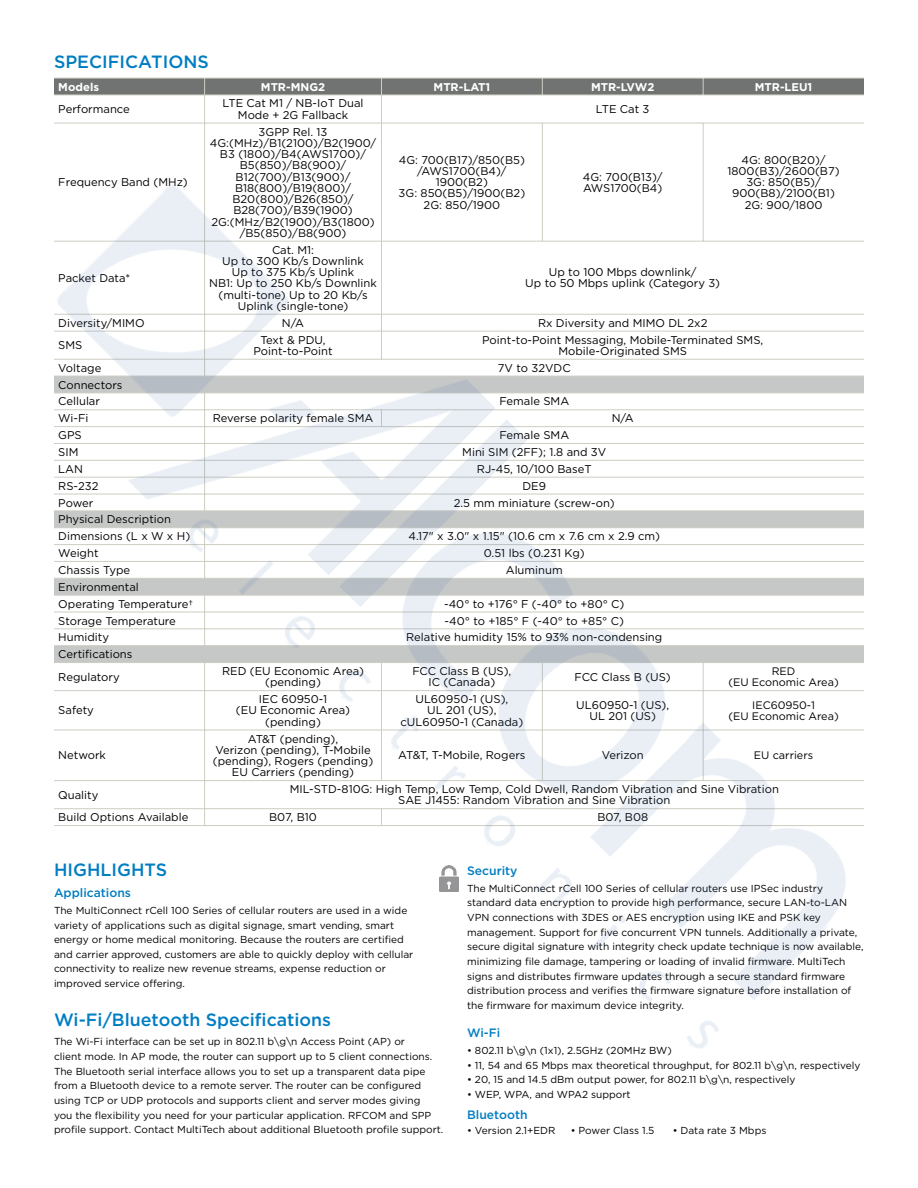
<style>
.page{position:relative;width:918px;height:1188px;background:#fff}
.page>*{position:absolute;margin:0;border:0;box-sizing:border-box;transform-origin:0 0}
.t1{font:500 17.7px "Gotham";color:#007dc2}
.t2{font:500 12.15px "Gotham";color:#007dc2}
.t3{font:11.25px/11.2px "Gotham";color:#000;text-align:center}
.t4{font:700 11.25px "Gotham";color:#fff}
.t5{font:10.8px/10.8px "Gotham";color:#000;text-align:center}
.t6{font:10.2px/14.7px "Gotham";color:#000}
</style>
<div class="page">
<div style="left:54px;top:78px;width:810px;height:17px;background:#707372"></div>
<hr style="left:204px;top:78px;width:1px;height:298px;background:#cdcdc3">
<hr style="left:381px;top:78px;width:1px;height:281px;background:#cdcdc3">
<svg style="left:542px;top:79px;width:1px;height:16px"></svg>
<svg style="left:703px;top:79px;width:1px;height:16px"></svg>
<hr style="left:542px;top:123px;width:1px;height:118px;background:#cdcdc3">
<hr style="left:703px;top:123px;width:1px;height:118px;background:#cdcdc3">
<hr style="left:54px;top:78px;width:810px;height:1px;background:#cdcdc3">
<hr style="left:54px;top:95px;width:810px;height:1px;background:#cdcdc3">
<hr style="left:54px;top:123px;width:810px;height:1px;background:#cdcdc3">
<img style="left:54px;top:135px;width:810px;height:913px">
<h1 class="t1" style="left:54px;top:54px;width:156px">SPECIFICATIONS</h1>
<p class="t4" style="left:58px;top:82px;width:42px">Models</p>
<p class="t4" style="left:261px;top:82px;width:66px">MTR-MNG2</p>
<p class="t4" style="left:434px;top:82px;width:58px">MTR-LAT1</p>
<p class="t4" style="left:591px;top:82px;width:65px">MTR-LVW2</p>
<p class="t4" style="left:755px;top:82px;width:59px">MTR-LEU1</p>
<p class="t3" style="left:58px;top:104px;width:73px">Performance</p>
<p class="t3" style="left:223px;top:98px;width:142px">LTE Cat M1 / NB-IoT Dual<br>Mode + 2G Fallback</p>
<p class="t3" style="left:596px;top:104px;width:55px">LTE Cat 3</p>
<p class="t3" style="left:58px;top:177px;width:131px">Frequency Band (MHz)</p>
<p class="t3" style="left:58px;top:273px;width:74px">Packet Data*</p>
<p class="t3" style="left:210px;top:127px;width:168px">3GPP Rel. 13<br>4G:(MHz)/B1(2100)/B2(1900/<br>B3 (1800)/B4(AWS1700)/<br>B5(850)/B8(900)/<br>B12(700)/B13(900)/<br>B18(800)/B19(800)/<br>B20(800)/B26(850)/<br>B28(700)/B39(1900)<br>2G:(MHz/B2(1900)/B3(1800) /B5(850)/B8(900)</p>
<p class="t3" style="left:209px;top:245px;width:169px">Cat. M1:<br>Up to 300 Kb/s Downlink<br>Up to 375 Kb/s Uplink<br>NB1: Up to 250 Kb/s Downlink (multi-tone) Up to 20 Kb/s<br>Uplink (single-tone)</p>
<p class="t3" style="left:399px;top:155px;width:128px">4G: 700(B17)/850(B5) /AWS1700(B4)/<br>1900(B2)<br>3G: 850(B5)/1900(B2)<br>2G: 850/1900</p>
<p class="t3" style="left:583px;top:172px;width:81px;text-align:left">4G: 700(B13)/<br>AWS1700(B4)</p>
<p class="t3" style="left:727px;top:155px;width:114px">4G: 800(B20)/<br>1800(B3)/2600(B7)<br>3G: 850(B5)/<br>900(B8)/2100(B1)<br>2G: 900/1800</p>
<p class="t3" style="left:525px;top:267px;width:196px">Up to 100 Mbps downlink/<br>Up to 50 Mbps uplink (Category 3)</p>
<p class="t3" style="left:58px;top:318px;width:88px">Diversity/MIMO</p>
<p class="t3" style="left:282px;top:318px;width:24px">N/A</p>
<p class="t3" style="left:538px;top:318px;width:171px">Rx Diversity and MIMO DL 2x2</p>
<p class="t3" style="left:58px;top:340px;width:26px">SMS</p>
<p class="t3" style="left:253px;top:335px;width:81px">Text &amp; PDU,<br>Point-to-Point</p>
<p class="t3" style="left:482px;top:335px;width:283px">Point-to-Point Messaging, Mobile-Terminated SMS,<br>Mobile-Originated SMS</p>
<p class="t3" style="left:58px;top:363px;width:45px">Voltage</p>
<p class="t3" style="left:498px;top:363px;width:74px">7V to 32VDC</p>
<p class="t3" style="left:58px;top:377px;width:66px;line-height:16.8px;text-align:left">Connectors<br>Cellular</p>
<p class="t3" style="left:499px;top:396px;width:71px">Female SMA</p>
<p class="t3" style="left:58px;top:413px;width:32px">Wi-Fi</p>
<p class="t3" style="left:213px;top:413px;width:162px">Reverse polarity female SMA</p>
<p class="t3" style="left:612px;top:413px;width:24px">N/A</p>
<p class="t3" style="left:58px;top:430px;width:25px">GPS</p>
<p class="t3" style="left:499px;top:430px;width:71px">Female SMA</p>
<p class="t3" style="left:58px;top:447px;width:22px">SIM</p>
<p class="t3" style="left:462px;top:447px;width:145px">Mini SIM (2FF); 1.8 and 3V</p>
<p class="t3" style="left:58px;top:464px;width:26px">LAN</p>
<p class="t3" style="left:477px;top:464px;width:116px">RJ-45, 10/100 BaseT</p>
<p class="t3" style="left:58px;top:481px;width:42px">RS-232</p>
<p class="t3" style="left:522px;top:481px;width:25px">DE9</p>
<p class="t3" style="left:58px;top:498px;width:37px">Power</p>
<p class="t3" style="left:454px;top:498px;width:163px">2.5 mm miniature (screw-on)</p>
<p class="t3" style="left:58px;top:512px;width:133px;line-height:16.8px;text-align:left">Physical Description<br>Dimensions (L x W x H)</p>
<p class="t3" style="left:408px;top:531px;width:253px">4.17" x 3.0" x 1.15" (10.6 cm x 7.6 cm x 2.9 cm)</p>
<p class="t3" style="left:58px;top:548px;width:42px">Weight</p>
<p class="t3" style="left:484px;top:548px;width:102px">0.51 lbs (0.231 Kg)</p>
<p class="t3" style="left:58px;top:565px;width:73px">Chassis Type</p>
<p class="t3" style="left:506px;top:565px;width:59px">Aluminum</p>
<p class="t3" style="left:58px;top:579px;width:136px;line-height:16.8px;text-align:left">Environmental<br>Operating Temperature†</p>
<p class="t3" style="left:444px;top:599px;width:182px">-40° to +176° F (-40° to +80° C)</p>
<p class="t3" style="left:58px;top:616px;width:119px">Storage Temperature</p>
<p class="t3" style="left:445px;top:616px;width:181px">-40° to +185° F (-40° to +85° C)</p>
<p class="t3" style="left:58px;top:632px;width:52px">Humidity</p>
<p class="t3" style="left:406px;top:632px;width:258px">Relative humidity 15% to 93% non-condensing</p>
<p class="t3" style="left:58px;top:644px;width:76px;line-height:22.5px;text-align:left">Certifications<br>Regulatory</p>
<p class="t3" style="left:222px;top:666px;width:144px">RED (EU Economic Area) (pending)</p>
<p class="t3" style="left:412px;top:666px;width:100px">FCC Class B (US),<br>IC (Canada)</p>
<p class="t3" style="left:575px;top:672px;width:98px">FCC Class B (US)</p>
<p class="t5" style="left:728px;top:666px;width:112px">RED<br>(EU Economic Area)</p>
<p class="t3" style="left:58px;top:705px;width:37px">Safety</p>
<p class="t3" style="left:236px;top:694px;width:116px">IEC 60950-1<br>(EU Economic Area) (pending)</p>
<p class="t3" style="left:401px;top:694px;width:124px">UL60950-1 (US),<br>UL 201 (US), cUL60950-1 (Canada)</p>
<p class="t3" style="left:576px;top:700px;width:94px">UL60950-1 (US),<br>UL 201 (US)</p>
<p class="t5" style="left:728px;top:700px;width:112px">IEC60950-1<br>(EU Economic Area)</p>
<p class="t3" style="left:58px;top:750px;width:49px">Network</p>
<p class="t3" style="left:213px;top:734px;width:162px">AT&amp;T (pending),<br>Verizon (pending), T-Mobile (pending), Rogers (pending)<br>EU Carriers (pending)</p>
<p class="t3" style="left:398px;top:750px;width:129px">AT&amp;T, T-Mobile, Rogers</p>
<p class="t3" style="left:602px;top:750px;width:44px">Verizon</p>
<p class="t5" style="left:754px;top:751px;width:61px">EU carriers</p>
<p class="t3" style="left:58px;top:790px;width:42px">Quality</p>
<p class="t3" style="left:290px;top:784px;width:491px">MIL-STD-810G: High Temp, Low Temp, Cold Dwell, Random Vibration and Sine Vibration<br>SAE J1455: Random Vibration and Sine Vibration</p>
<p class="t3" style="left:58px;top:812px;width:132px">Build Options Available</p>
<p class="t3" style="left:269px;top:812px;width:49px">B07, B10</p>
<p class="t3" style="left:597px;top:812px;width:52px">B07, B08</p>
<h1 class="t1" style="left:54px;top:862px;width:115px">HIGHLIGHTS</h1>
<p class="t2" style="left:54px;top:887px;width:78px">Applications</p>
<p class="t6" style="left:54px;top:903px;width:361px">The MultiConnect rCell 100 Series of cellular routers are used in a wide variety of applications such as digital signage, smart vending, smart energy or home medical monitoring. Because the routers are certified and carrier approved, customers are able to quickly deploy with cellular connectivity to realize new revenue streams, expense reduction or improved service offering.</p>
<h1 class="t1" style="left:54px;top:1012px;width:279px">Wi-Fi/Bluetooth Specifications</h1>
<p class="t6" style="left:54px;top:1035px;width:391px">The Wi-Fi interface can be set up in 802.11 b\g\n Access Point (AP) or<br>client mode. In AP mode, the router can support up to 5 client connections.<br>The Bluetooth serial interface allows you to set up a transparent data pipe from a Bluetooth device to a remote server. The router can be configured using TCP or UDP protocols and supports client and server modes giving<br>you the flexibility you need for your particular application. RFCOM and SPP profile support. Contact MultiTech about additional Bluetooth profile support.</p>
<p class="t2" style="left:467px;top:865px;width:52px">Security</p>
<p class="t6" style="left:467px;top:881px;width:398px">The MultiConnect rCell 100 Series of cellular routers use IPSec industry standard data encryption to provide high performance, secure LAN-to-LAN VPN connections with 3DES or AES encryption using IKE and PSK key management. Support for five concurrent VPN tunnels. Additionally a private, secure digital signature with integrity check update technique is now available, minimizing file damage, tampering or loading of invalid firmware. MultiTech signs and distributes firmware updates through a secure standard firmware distribution process and verifies the firmware signature before installation of the firmware for maximum device integrity.</p>
<p class="t2" style="left:467px;top:1028px;width:35px">Wi-Fi</p>
<p class="t6" style="left:467px;top:1044px;width:206px">• 802.11 b\g\n (1x1), 2.5GHz (20MHz BW)</p>
<p class="t6" style="left:467px;top:1058px;width:395px">• 11, 54 and 65 Mbps max theoretical throughput, for 802.11 b\g\n, respectively</p>
<p class="t6" style="left:467px;top:1073px;width:330px">• 20, 15 and 14.5 dBm output power, for 802.11 b\g\n, respectively</p>
<p class="t6" style="left:467px;top:1088px;width:165px">• WEP, WPA, and WPA2 support</p>
<p class="t2" style="left:467px;top:1110px;width:62px">Bluetooth</p>
<p class="t6" style="left:467px;top:1124px;width:90px">• Version 2.1+EDR</p>
<p class="t6" style="left:571px;top:1124px;width:85px">• Power Class 1.5</p>
<p class="t6" style="left:673px;top:1124px;width:95px">• Data rate 3 Mbps</p>
</div>
